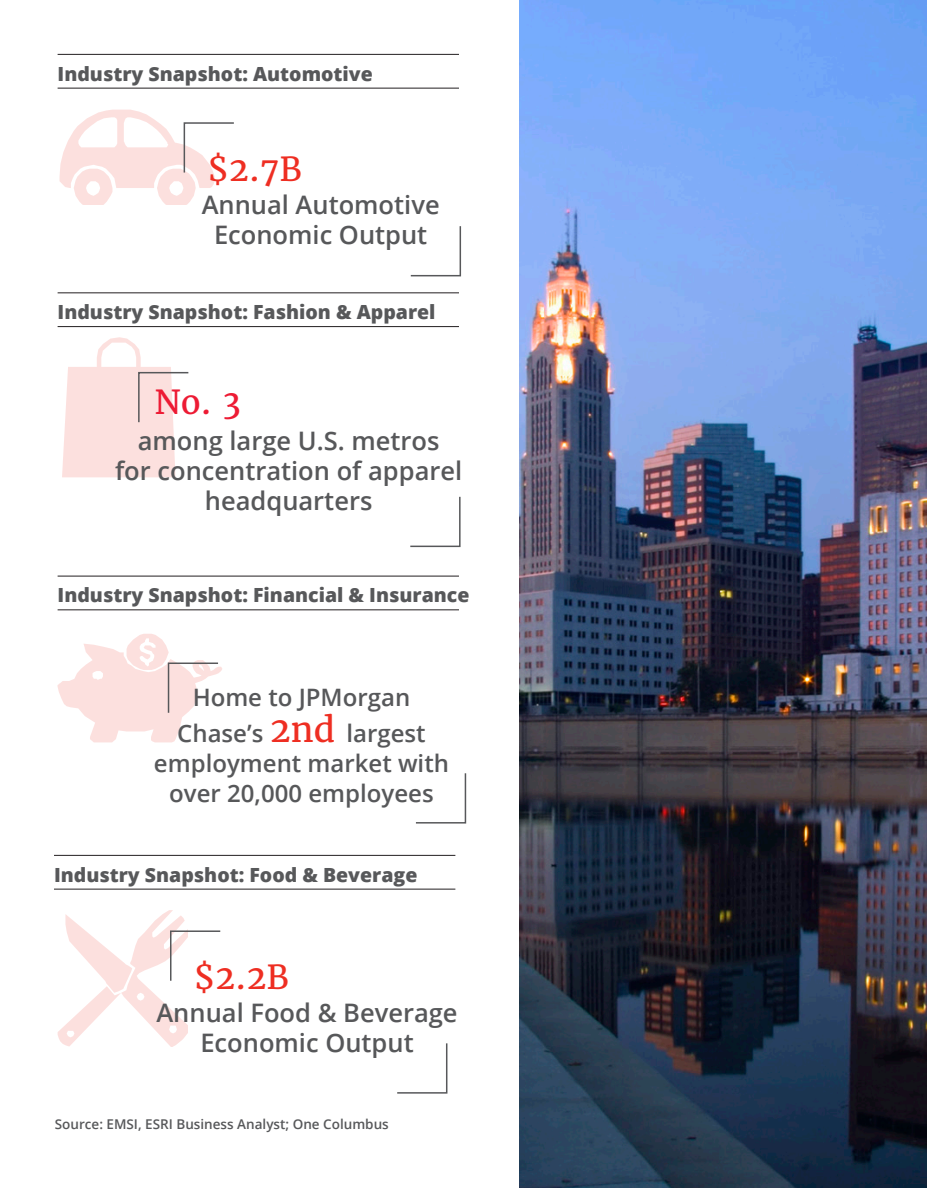
<style>
.page{position:relative;width:927px;height:1188px;background:#fff}
.page>*{position:absolute;margin:0;border:0;box-sizing:border-box;transform-origin:0 0}
.t1{font:33px "Merriweather";color:#ee2e22}
.t2{font:33px "Merriweather";color:#ed1b34}
.t3{font:600 25.5px/30px "Open Sans";color:#57585a;text-align:center}
.t4{font:600 24px/36px "Open Sans";color:#57585a;text-align:center}
.t5{font:800 19.5px "Open Sans";color:#57585a}
.t6{font:600 13.5px "Open Sans";color:#57585a}
.s1{font-family:"Merriweather";font-weight:400;font-size:34.5px;color:#ee2e22}
</style>
<div class="page">
<hr style="left:58px;top:609px;width:401px;height:1px;background:#231f20">
<hr style="left:58px;top:576px;width:401px;height:1px;background:#231f20">
<hr style="left:58px;top:326px;width:401px;height:1px;background:#231f20">
<hr style="left:58px;top:292px;width:401px;height:1px;background:#231f20">
<img style="left:520px;top:0;width:407px;height:1188px">
<hr style="left:58px;top:88px;width:401px;height:1px;background:#231f20">
<hr style="left:58px;top:54px;width:401px;height:1px;background:#231f20">
<svg style="left:410px;top:226px;width:52px;height:51px"></svg>
<svg style="left:60px;top:110px;width:174px;height:95px"></svg>
<hr style="left:54px;top:889px;width:401px;height:1px;background:#231f20">
<hr style="left:54px;top:855px;width:401px;height:1px;background:#231f20">
<svg style="left:410px;top:496px;width:51px;height:52px"></svg>
<svg style="left:62px;top:337px;width:127px;height:140px"></svg>
<svg style="left:415px;top:773px;width:52px;height:51px"></svg>
<svg style="left:57px;top:634px;width:165px;height:108px"></svg>
<svg style="left:397px;top:1043px;width:51px;height:51px"></svg>
<svg style="left:58px;top:910px;width:163px;height:137px"></svg>
<p class="t5" style="left:58px;top:59px;width:317px">Industry Snapshot: Automotive</p>
<p class="t1" style="left:207px;top:148px;width:96px">$2.7B</p>
<p class="t3" style="left:202px;top:189px;width:240px;line-height:30.6px">Annual Automotive<br>Economic Output</p>
<p class="t5" style="left:58px;top:297px;width:380px">Industry Snapshot: Fashion &amp; Apparel</p>
<p class="t2" style="left:155px;top:382px;width:88px">No. 3</p>
<p class="t3" style="left:115px;top:425px;width:349px">among large U.S. metros<br>for concentration of apparel headquarters</p>
<p class="t5" style="left:58px;top:580px;width:413px">Industry Snapshot: Financial &amp; Insurance</p>
<p class="t4" style="left:177px;top:679px;width:250px">Home to JPMorgan<br>Chase’s <span class="s1">2nd</span> largest</p>
<p class="t4" style="left:154px;top:748px;width:297px;line-height:30px">employment market with over 20,000 employees</p>
<p class="t5" style="left:54px;top:860px;width:365px">Industry Snapshot: Food &amp; Beverage</p>
<p class="t1" style="left:194px;top:956px;width:97px">$2.2B</p>
<p class="t3" style="left:156px;top:997px;width:303px">Annual Food &amp; Beverage<br>Economic Output</p>
<p class="t6" style="left:55px;top:1115px;width:336px">Source: EMSI, ESRI Business Analyst; One Columbus</p>
</div>
